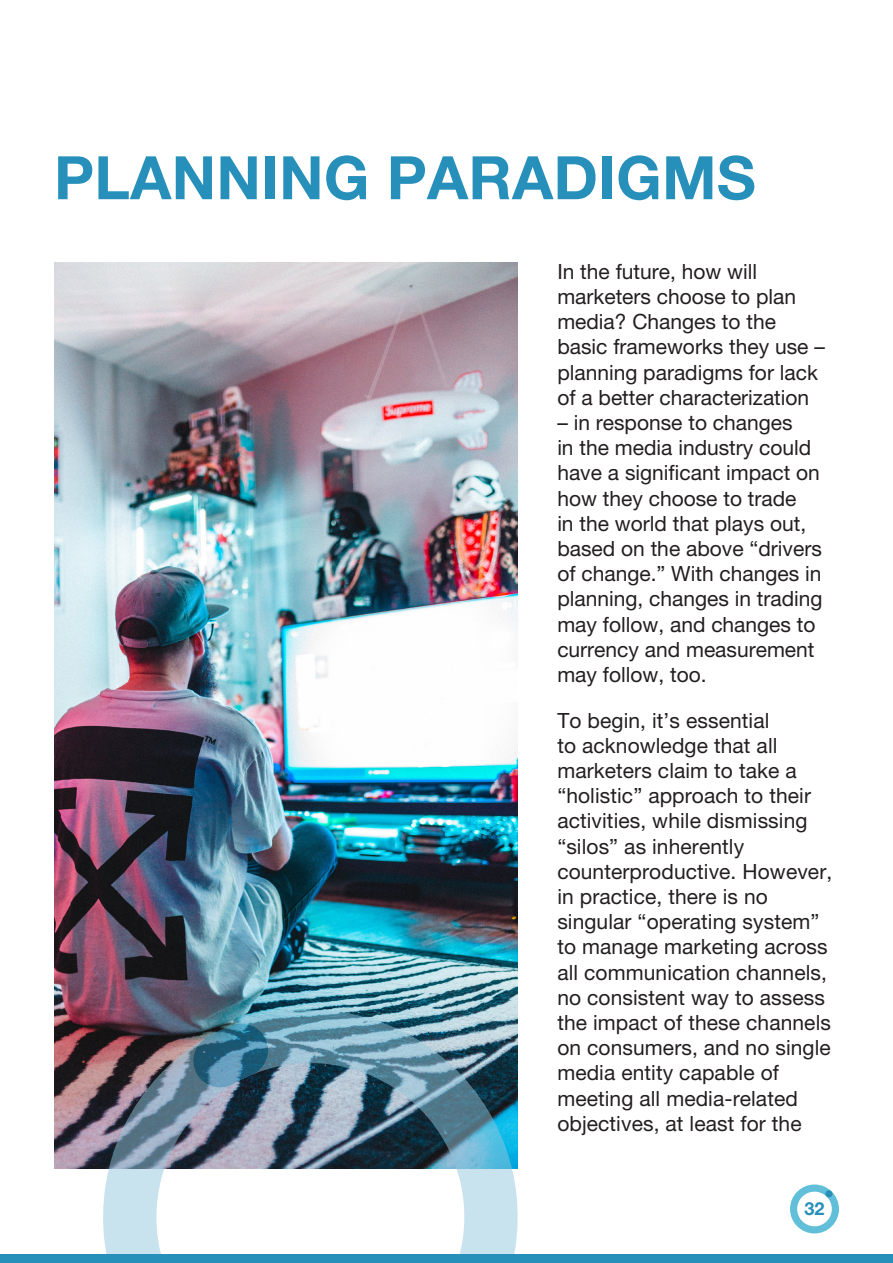
<style>
.page{position:relative;width:893px;height:1263px;background:#fff}
.page>*{position:absolute;margin:0;border:0;box-sizing:border-box;transform-origin:0 0}
.t1{font:60px "Helvetica Neue LT 75 Bd";letter-spacing:.005em;color:#268fba}
.Body{font:21px/25.2px "Helvetica Neue LT 55 Rm";letter-spacing:.005em;color:#231f20}
.t2{font:18px "Helvetica Neue LT 75 Bd";color:#268fba}
</style>
<div class="page">
<svg style="left:790px;top:1184px;width:49px;height:49px"></svg>
<div style="left:825px;top:1190px;width:7px;height:7px;background:#268fba;border-radius:50%"></div>
<img style="left:54px;top:262px;width:464px;height:906px">
<img style="left:100px;top:1006px;width:421px;height:249px">
<img style="left:190px;top:1020px;width:82px;height:71px">
<div style="left:0;top:1255px;width:893px;height:8px;background:#268fba"></div>
<p class="t1" style="left:54px;top:140px;width:703px">PLANNING PARADIGMS</p>
<p class="Body" style="left:557px;top:258px;width:269px">In the future, how will marketers choose to plan media? Changes to the basic frameworks they use – planning paradigms for lack of a better characterization</p>
<p class="Body" style="left:557px;top:409px;width:267px">– in response to changes<br>in the media industry could have a significant impact on how they choose to trade<br>in the world that plays out, based on the above “drivers of change.” With changes in planning, changes in trading may follow, and changes to currency and measurement may follow, too.</p>
<p class="Body" style="left:557px;top:707px;width:276px">To begin, it’s essential<br>to acknowledge that all marketers claim to take a “holistic” approach to their activities, while dismissing “silos” as inherently counterproductive. However, in practice, there is no singular “operating system” to manage marketing across all communication channels, no consistent way to assess the impact of these channels on consumers, and no single media entity capable of meeting all media-related objectives, at least for the</p>
<p class="t2" style="left:804px;top:1197px;width:22px">32</p>
</div>
